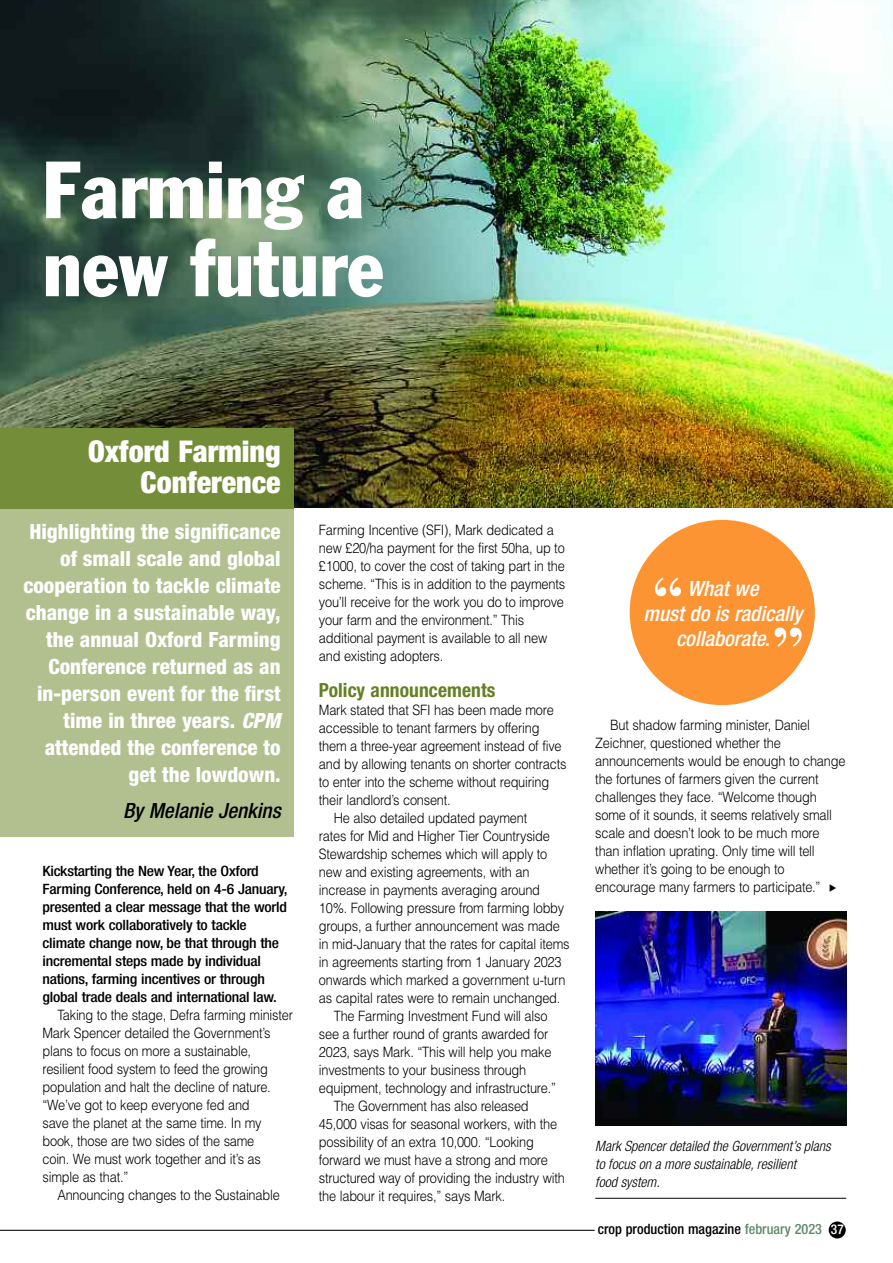
<style>
.page{position:relative;width:893px;height:1263px;background:#fff}
.page>*{position:absolute;margin:0;border:0;box-sizing:border-box;transform-origin:0 0}
.t1{font:condensed 79.5px/78px "Franklin Gothic";color:#fff}
.t2{font:700 58.95px "Bodoni BT";color:#fff}
.t3{font:700 57px "Bodoni BT";color:#fff}
.t4{font:900 condensed 30px/31.5px "Helvetica Neue";color:#fff;text-align:right}
.t5{font:800 condensed 21px/27px "Helvetica Neue";color:#fff;text-align:right}
.t6{font:italic 500 condensed 21px/25.2px "Helvetica Neue";color:#fff;text-align:center}
.t7{font:italic 500 condensed 21px "Helvetica Neue";color:#000}
.t8{font:700 condensed 19.5px "Helvetica Neue";letter-spacing:.005em;color:#648022}
.t9{font:300 14.25px/18px "Helvetica";letter-spacing:-.015em;color:#000;scale:.9 1}
.t10{font:500 condensed 14.25px/18px "Helvetica Neue";letter-spacing:-.015em;color:#000;scale:1.1 1}
.t11{font:italic 300 condensed 14.25px/18px "Helvetica Neue";color:#000}
.t12{font:500 condensed 14.25px "Helvetica Neue";letter-spacing:-.015em;color:#000}
.s1{font-style:italic}
.s2{color:#60896c}
.s3{font-size:13.5px;color:#fff}
</style>
<div class="page">
<img style="left:0;top:0;width:893px;height:507px">
<div style="left:0;top:428px;width:293px;height:82px;background:#748d38"></div>
<div style="left:0;top:508px;width:293px;height:328px;background:#b2c090"></div>
<div style="left:630px;top:520px;width:185px;height:185px;background:#fd9433;border-radius:50%"></div>
<img style="left:595px;top:911px;width:251px;height:215px">
<hr style="left:595px;top:1198px;width:251px;height:1px;background:#000">
<div style="left:829px;top:1221px;width:17px;height:17px;background:#000;border-radius:50%"></div>
<hr style="left:0;top:1230px;width:595px;height:1px;background:#000">
<h1 class="t1" style="left:43px;top:157px;width:343px">Farming a new future</h1>
<h3 class="t4" style="left:88px;top:438px;width:194px">Oxford Farming<br>Conference</h3>
<p class="t5" style="left:23px;top:520px;width:259px">Highlighting the significance of small scale and global cooperation to tackle climate change in a sustainable way, the annual Oxford Farming<br>Conference returned as an in-person event for the first time in three years. <span class="s1">CPM </span>attended the conference to get the lowdown.</p>
<h3 class="t7" style="left:123px;top:802px;width:159px">By Melanie Jenkins</h3>
<p class="t10" style="left:43px;top:863px;width:224px">Kickstarting the New Year, the Oxford Farming Conference, held on 4-6 January, presented a clear message that the world must work collaboratively to tackle climate change now, be that through the incremental steps made by individual nations, farming incentives or through global trade deals and international law.</p>
<p class="t9" style="left:43px;top:1006px;width:280px;text-indent:15px">Taking to the stage, Defra farming minister Mark Spencer detailed the Government’s plans to focus on more a sustainable, resilient food system to feed the growing population and halt the decline of nature. “We’ve got to keep everyone fed and<br>save the planet at the same time. In my book, those are two sides of the same<br>coin. We must work together and it’s as simple as that.”</p>
<p class="t9" style="left:57px;top:1186px;width:249px">Announcing changes to the Sustainable</p>
<p class="t9" style="left:319px;top:521px;width:275px">Farming Incentive (SFI), Mark dedicated a new £20/ha payment for the first 50ha, up to £1000, to cover the cost of taking part in the scheme. “This is in addition to the payments you’ll receive for the work you do to improve your farm and the environment.” This additional payment is available to all new and existing adopters.</p>
<h3 class="t8" style="left:319px;top:683px;width:178px">Policy announcements</h3>
<p class="t9" style="left:319px;top:701px;width:263px">Mark stated that SFI has been made more</p>
<p class="t9" style="left:319px;top:719px;width:247px">accessible to tenant farmers by offering</p>
<p class="t9" style="left:319px;top:737px;width:271px">them a three-year agreement instead of five</p>
<p class="t9" style="left:319px;top:755px;width:276px">and by allowing tenants on shorter contracts</p>
<p class="t9" style="left:319px;top:773px;width:257px">to enter into the scheme without requiring</p>
<p class="t9" style="left:319px;top:791px;width:148px">their landlord’s consent.</p>
<p class="t9" style="left:334px;top:809px;width:217px">He also detailed updated payment</p>
<p class="t9" style="left:319px;top:827px;width:258px">rates for Mid and Higher Tier Countryside</p>
<p class="t9" style="left:319px;top:845px;width:255px">Stewardship schemes which will apply to</p>
<p class="t9" style="left:319px;top:863px;width:236px">new and existing agreements, with an</p>
<p class="t9" style="left:319px;top:881px;width:247px">increase in payments averaging around</p>
<p class="t9" style="left:319px;top:899px;width:274px">10%. Following pressure from farming lobby</p>
<p class="t9" style="left:319px;top:917px;width:269px">groups, a further announcement was made</p>
<p class="t9" style="left:319px;top:935px;width:280px">in mid-January that the rates for capital items</p>
<p class="t9" style="left:319px;top:953px;width:271px">in agreements starting from 1 January 2023</p>
<p class="t9" style="left:319px;top:971px;width:275px">onwards which marked a government u-turn</p>
<p class="t9" style="left:319px;top:989px;width:270px">as capital rates were to remain unchanged.</p>
<p class="t9" style="left:334px;top:1007px;width:239px">The Farming Investment Fund will also</p>
<p class="t9" style="left:319px;top:1025px;width:257px">see a further round of grants awarded for</p>
<p class="t9" style="left:319px;top:1043px;width:260px">2023, says Mark. “This will help you make</p>
<p class="t9" style="left:319px;top:1061px;width:232px">investments to your business through</p>
<p class="t9" style="left:319px;top:1079px;width:265px">equipment, technology and infrastructure.”</p>
<p class="t9" style="left:334px;top:1097px;width:218px">The Government has also released</p>
<p class="t9" style="left:319px;top:1115px;width:266px">45,000 visas for seasonal workers, with the</p>
<p class="t9" style="left:319px;top:1133px;width:240px">possibility of an extra 10,000. “Looking</p>
<p class="t9" style="left:319px;top:1151px;width:256px">forward we must have a strong and more</p>
<p class="t9" style="left:319px;top:1169px;width:275px">structured way of providing the industry with</p>
<p class="t9" style="left:319px;top:1187px;width:209px">the labour it requires,” says Mark.</p>
<h3 class="t3" style="left:651px;top:578px;width:34px">“</h3>
<h3 class="t6" style="left:644px;top:577px;width:160px">What we<br>must do is radically collaborate.</h3>
<h2 class="t2" style="left:771px;top:628px;width:35px">”</h2>
<p class="t9" style="left:595px;top:716px;width:279px;text-indent:15px">But shadow farming minister, Daniel Zeichner, questioned whether the announcements would be enough to change the fortunes of farmers given the current challenges they face. “Welcome though some of it sounds, it seems relatively small scale and doesn’t look to be much more than inflation uprating. Only time will tell whether it’s going to be enough to encourage many farmers to participate.”</p>
<p class="t11" style="left:595px;top:1138px;width:237px">Mark Spencer detailed the Government’s plans to focus on a more sustainable, resilient<br>food system.</p>
<p class="t12" style="left:598px;top:1224px;width:248px">crop production magazine <span class="s2">february 2023</span> <span class="s3">37</span></p>
</div>
